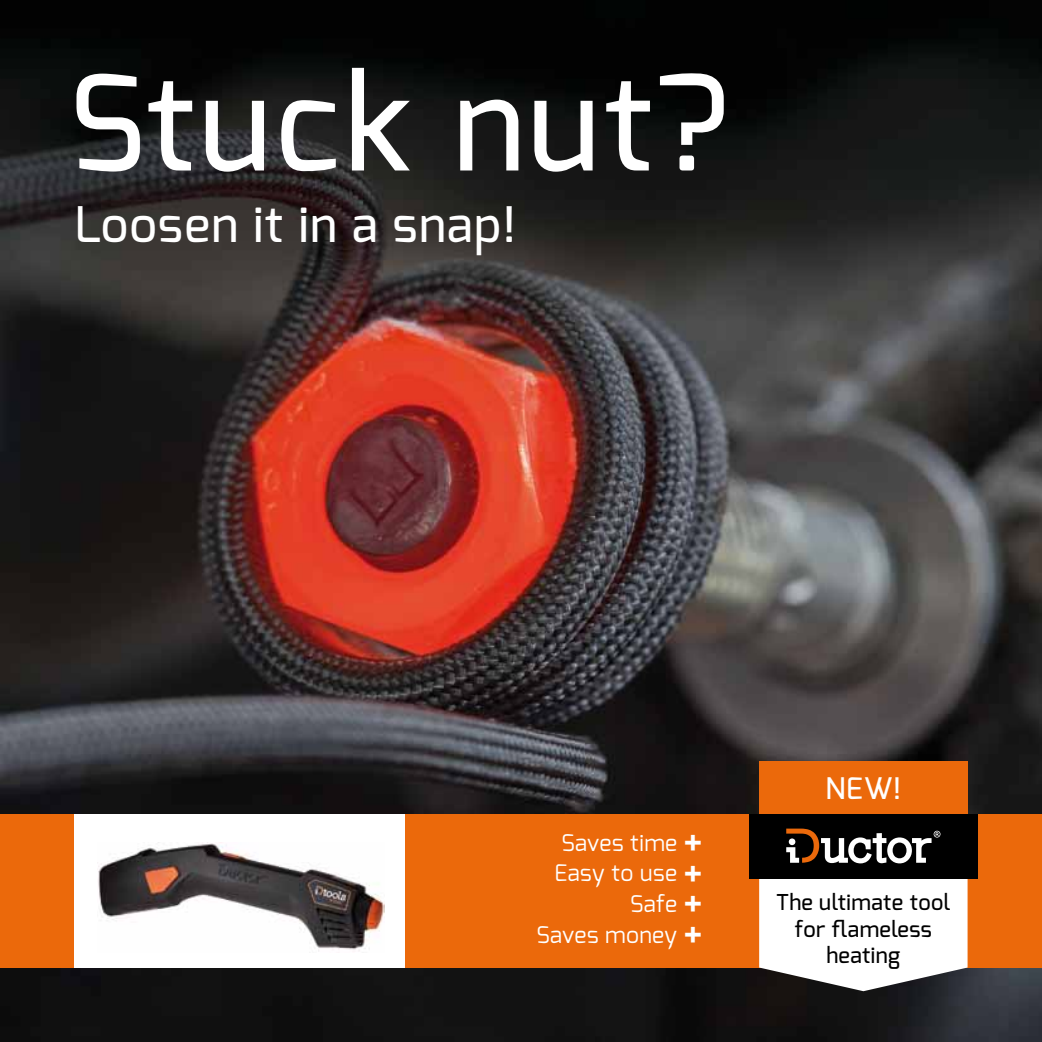
<style>
.page{position:relative;width:1042px;height:1042px;background:#fff}
.page>*{position:absolute;margin:0;border:0;box-sizing:border-box;transform-origin:0 0}
.t1{font:500 131.25px "Exo";letter-spacing:.03em;color:#fff}
.t2{font:500 49px "Exo";letter-spacing:.03em;color:#fff}
.t3{font:500 29.75px "Exo";color:#fff}
.t4{font:22.93px/30.6px "Exo";letter-spacing:.02em;color:#fff;text-align:right}
.t5{font:500 21.88px/26.2px "Exo";letter-spacing:.02em;color:#000;text-align:center}
.s1{font-weight:600;font-size:37.45px}
</style>
<div class="page">
<img style="left:0;top:0;width:1042px;height:1042px">
<div style="left:0;top:814px;width:1042px;height:153px;background:#eb690b"></div>
<div style="left:74px;top:814px;width:331px;height:153px;background:#fff"></div>
<img style="left:98px;top:842px;width:286px;height:109px">
<div style="left:759px;top:761px;width:208px;height:55px;background:#eb690b"></div>
<div style="left:749px;top:814px;width:228px;height:64px;background:#000"></div>
<svg style="left:759px;top:828px;width:208px;height:163px"></svg>
<h1 class="t1" style="left:69px;top:39px;width:661px">Stuck nut?</h1>
<h2 class="t2" style="left:74px;top:193px;width:443px">Loosen it in a snap!</h2>
<p class="t4" style="left:536px;top:827px;width:167px">Saves time <span class="s1">+<br></span>Easy to use <span class="s1">+<br></span>Safe <span class="s1">+<br></span>Saves money <span class="s1">+</span></p>
<p class="t3" style="left:825px;top:769px;width:77px">NEW!</p>
<p class="t5" style="left:776px;top:889px;width:176px">The ultimate tool for flameless heating</p>
</div>
